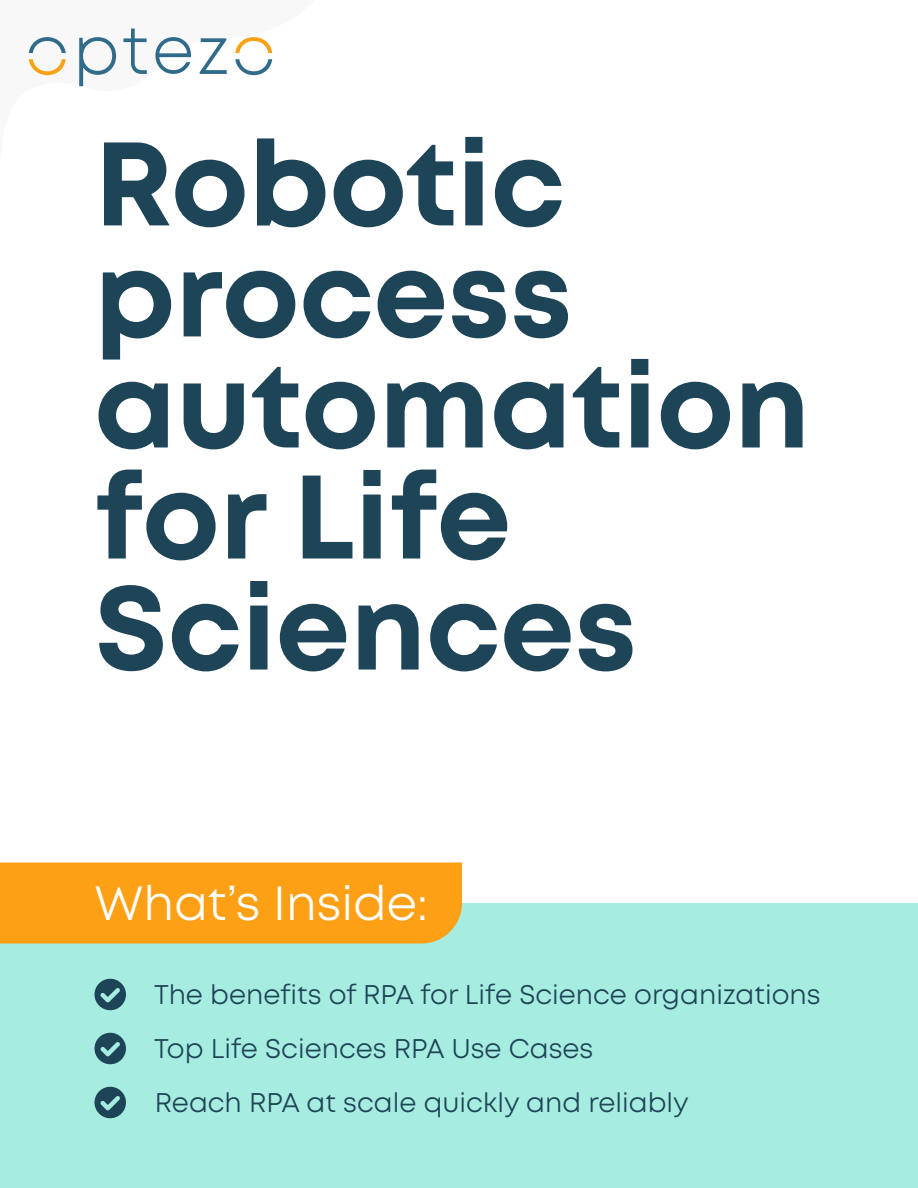
<style>
.page{position:relative;width:918px;height:1188px;background:#fff}
.page>*{position:absolute;margin:0;border:0;box-sizing:border-box;transform-origin:0 0}
.t1{font:700 118.5px/111px "Mont";color:#1e4457}
.t2{font:48px "Mont";color:#fff}
.t3{font:27px/54px "Mont";color:#1e4457}
</style>
<div class="page">
<svg style="left:235px;top:37px;width:37px;height:16px"></svg>
<svg style="left:235px;top:59px;width:37px;height:16px"></svg>
<svg style="left:200px;top:38px;width:27px;height:36px"></svg>
<svg style="left:155px;top:37px;width:36px;height:37px"></svg>
<svg style="left:123px;top:29px;width:24px;height:45px"></svg>
<svg style="left:79px;top:37px;width:37px;height:49px"></svg>
<svg style="left:29px;top:37px;width:37px;height:16px"></svg>
<svg style="left:29px;top:59px;width:37px;height:16px"></svg>
<div style="left:0;top:903px;width:918px;height:285px;background:#a6ece0"></div>
<svg style="left:95px;top:979px;width:31px;height:31px"></svg>
<svg style="left:95px;top:1033px;width:31px;height:31px"></svg>
<svg style="left:95px;top:1087px;width:31px;height:31px"></svg>
<div style="left:0;top:862px;width:462px;height:82px;background:#fda015"></div>
<h1 class="t1" style="left:94px;top:129px;width:717px">Robotic process automation for Life<br>Sciences</h1>
<h2 class="t2" style="left:94px;top:873px;width:335px">What’s Inside:</h2>
<p class="t3" style="left:154px;top:968px;width:668px">The benefits of RPA for Life Science organizations<br>Top Life Sciences RPA Use Cases<br>Reach RPA at scale quickly and reliably</p>
</div>
